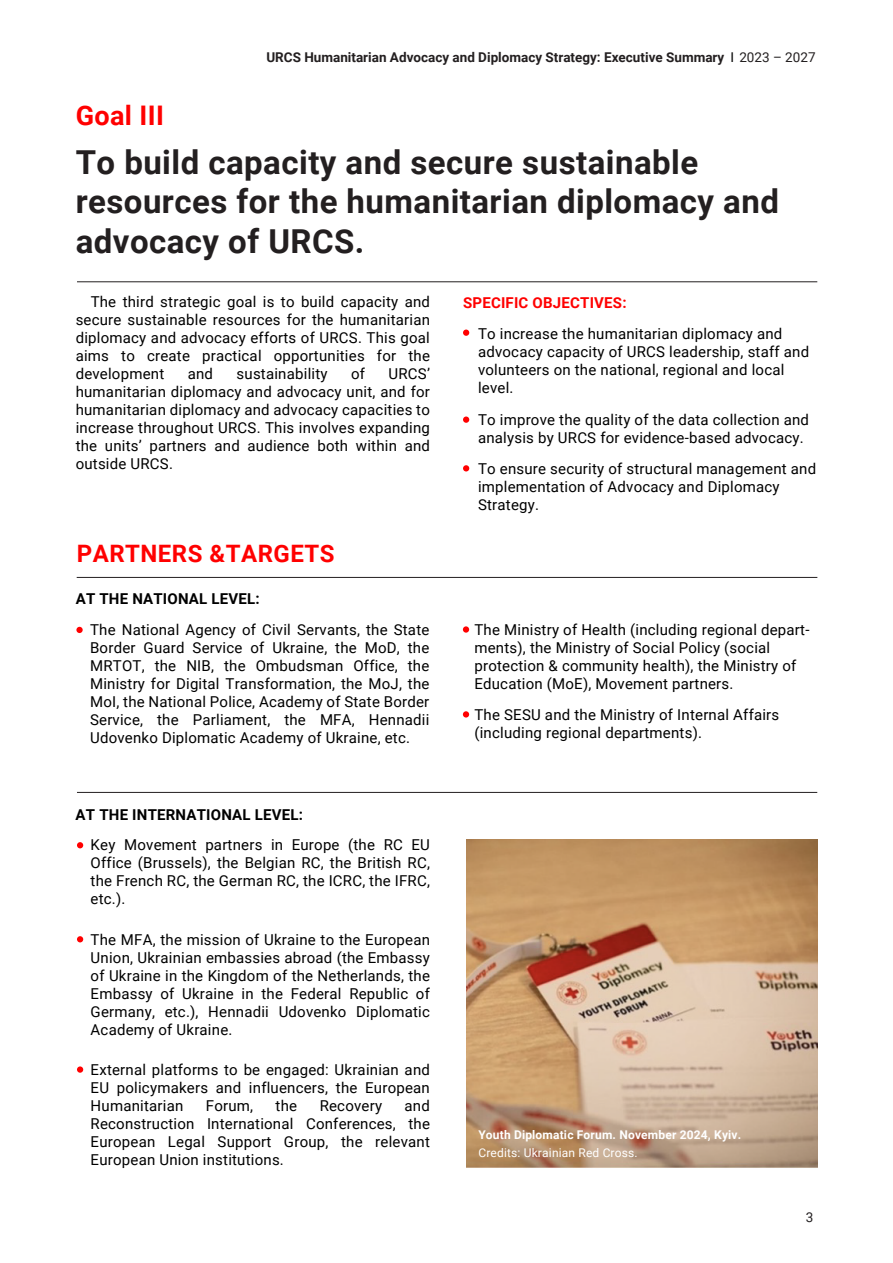
<style>
.page{position:relative;width:893px;height:1263px;background:#fff}
.page>*{position:absolute;margin:0;border:0;box-sizing:border-box;transform-origin:0 0}
.t1{font:700 33px/39.6px "Roboto";letter-spacing:.015em;color:#231f20}
.t2{font:700 27px "Roboto";letter-spacing:.015em;color:#f00}
.t3{font:700 24px "Roboto";letter-spacing:.02em;color:#f00}
.t4{font:15px/18px "Roboto";letter-spacing:.015em;color:#000;text-align:justify}
.t5{font:700 15px "Roboto";letter-spacing:.015em;color:#000}
.t6{font:700 15px "Roboto";letter-spacing:.015em;color:#f00}
.t7{font:700 13.5px "Roboto";color:#231f20}
.t8{font:13.5px "Roboto";color:#231f20}
.t9{font:700 12px "Roboto";letter-spacing:.015em;color:#fff}
.t10{font:12px "Roboto";letter-spacing:.015em;color:#fff}
.s1{font-weight:400;color:#000}
.s2{font-weight:400}
</style>
<div class="page">
<img style="left:466px;top:839px;width:351px;height:329px">
<hr style="left:77px;top:577px;width:740px;height:1px;background:#231f20">
<hr style="left:77px;top:792px;width:740px;height:1px;background:#231f20">
<svg style="left:463px;top:330px;width:6px;height:6px"></svg>
<div style="left:463px;top:416px;width:6px;height:7px;background:#f00;border-radius:50%"></div>
<svg style="left:463px;top:465px;width:6px;height:6px"></svg>
<hr style="left:77px;top:282px;width:740px;height:1px;background:#231f20">
<div style="left:76px;top:627px;width:7px;height:6px;background:#f00;border-radius:50%"></div>
<svg style="left:77px;top:842px;width:6px;height:6px"></svg>
<svg style="left:77px;top:936px;width:6px;height:6px"></svg>
<div style="left:77px;top:1066px;width:6px;height:7px;background:#f00;border-radius:50%"></div>
<div style="left:463px;top:626px;width:6px;height:7px;background:#f00;border-radius:50%"></div>
<svg style="left:463px;top:711px;width:6px;height:6px"></svg>
<p class="t7" style="left:266px;top:48px;width:551px">URCS Humanitarian Advocacy and Diplomacy Strategy: Executive Summary <span class="s1">I</span> <span class="s2">2023 – 2027</span></p>
<h2 class="t2" style="left:76px;top:97px;width:90px">Goal IIІ</h2>
<h1 class="t1" style="left:76px;top:141px;width:705px">To build capacity and secure sustainable resources for the humanitarian diplomacy and advocacy of URCS.</h1>
<p class="t4" style="left:76px;top:293px;width:356px;text-indent:15px">The third strategic goal is to build capacity and secure sustainable resources for the humanitarian diplomacy and advocacy efforts of URCS. This goal aims to create practical opportunities for the development</p>
<p class="t4" style="left:188px;top:365px;width:27px">and</p>
<p class="t4" style="left:237px;top:365px;width:92px">sustainability</p>
<p class="t4" style="left:351px;top:365px;width:15px">of</p>
<p class="t4" style="left:76px;top:365px;width:356px;text-indent:313px">URCS’ humanitarian diplomacy and advocacy unit, and for humanitarian diplomacy and advocacy capacities to increase throughout URCS. This involves expanding the units’ partners and audience both within and outside URCS.</p>
<h3 class="t3" style="left:77px;top:536px;width:259px">PARTNERS &amp;TARGETS</h3>
<p class="t5" style="left:76px;top:588px;width:185px">AT THE NATIONAL LEVEL:</p>
<p class="t4" style="left:90px;top:620px;width:341px">The National Agency of Civil Servants, the State Border Guard Service of Ukraine, the MoD, the MRTOT, the NIB, the Ombudsman Office, the Ministry for Digital Transformation, the MoJ, the MoI, the National Police, Academy of State Border Service, the Parliament, the MFA, Hennadii Udovenko Diplomatic Academy of Ukraine, etc.</p>
<p class="t5" style="left:76px;top:804px;width:229px">AT THE INTERNATIONAL LEVEL:</p>
<p class="t4" style="left:91px;top:835px;width:341px">Key Movement partners in Europe (the RC EU Office (Brussels), the Belgian RC, the British RC, the French RC, the German RC, the ICRC, the IFRC, etc.).</p>
<p class="t4" style="left:91px;top:930px;width:341px">The MFA, the mission of Ukraine to the European Union, Ukrainian embassies abroad (the Embassy of Ukraine in the Kingdom of the Netherlands, the Embassy of Ukraine in the Federal Republic of Germany, etc.), Hennadii Udovenko Diplomatic Academy of Ukraine.</p>
<p class="t4" style="left:91px;top:1060px;width:341px">External platforms to be engaged: Ukrainian and EU policymakers and influencers, the European Humanitarian</p>
<p class="t4" style="left:91px;top:1096px;width:341px;text-indent:314px">and Reconstruction International Conferences, the European Legal Support Group, the relevant European Union institutions.</p>
<p class="t4" style="left:206px;top:1096px;width:49px">Forum,</p>
<p class="t4" style="left:276px;top:1096px;width:23px">the</p>
<p class="t4" style="left:320px;top:1096px;width:64px">Recovery</p>
<p class="t6" style="left:463px;top:292px;width:165px">SPECIFIC OBJECTIVES:</p>
<p class="t4" style="left:478px;top:324px;width:333px;text-align:left">To increase the humanitarian diplomacy and advocacy capacity of URCS leadership, staff and volunteers on the national, regional and local level.</p>
<p class="t4" style="left:478px;top:410px;width:333px">To improve the quality of the data collection and analysis by URCS for evidence-based advocacy.</p>
<p class="t4" style="left:478px;top:459px;width:340px;text-align:left">To ensure security of structural management and implementation of Advocacy and Diplomacy<br>Strategy.</p>
<p class="t4" style="left:474px;top:620px;width:337px;text-align:left">The Ministry of Health (including regional depart&shy;ments), the Ministry of Social Policy (social protection &amp; community health), the Ministry of Education (MoE), Movement partners.</p>
<p class="t4" style="left:474px;top:705px;width:306px">The SESU and the Ministry of Internal Affairs (including regional departments).</p>
<p class="t9" style="left:478px;top:1127px;width:264px">Youth Diplomatic Forum. November 2024, Kyiv.</p>
<p class="t10" style="left:478px;top:1144px;width:161px">Credits: Ukrainian Red Cross.</p>
<p class="t8" style="left:806px;top:1207px;width:9px">3</p>
</div>
